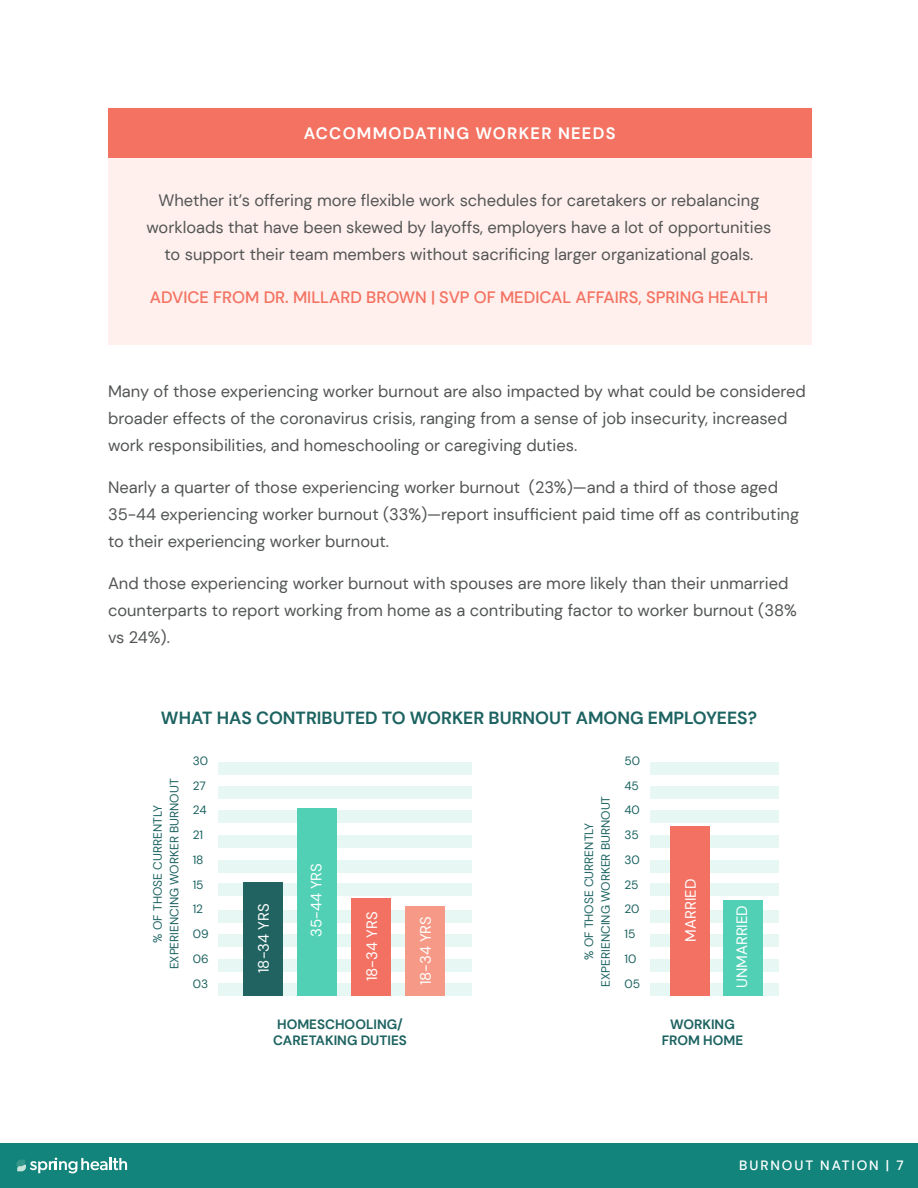
<style>
.page{position:relative;width:918px;height:1188px;background:#fff}
.page>*{position:absolute;margin:0;border:0;box-sizing:border-box;transform-origin:0 0}
.t1{font:700 17.55px "DM Sans";color:#1c6361}
.Paragraph_Style_1{font:16.5px/27px "DM Sans";color:#535555}
.Tip_Body{font:16.5px/27px "DM Sans";color:#535555;text-align:center}
.Tip_Body-2{font:500 16.5px "DM Sans";color:#f37261}
.Tip_Header{font:700 16.5px "DM Sans";letter-spacing:.075em;color:#fff}
.t2{font:15px "DM Sans";color:#fff}
.t3{font:700 13.5px/16.5px "DM Sans";color:#1c6361}
.t4{font:500 13.5px "DM Sans";letter-spacing:.14em;color:#fff}
.t5{font:12px/16.5px "DM Sans";color:#1c6361;text-align:center}
</style>
<div class="page">
<div style="left:0;top:1143px;width:918px;height:45px;background:#12847c"></div>
<svg style="left:16px;top:1158px;width:111px;height:15px"></svg>
<div style="left:108px;top:108px;width:703px;height:237px;background:#fff0ee"></div>
<div style="left:108px;top:108px;width:703px;height:49px;background:#f37261"></div>
<div style="left:218px;top:984px;width:254px;height:12px;background:#e7f8f4"></div>
<div style="left:218px;top:935px;width:254px;height:12px;background:#e7f8f4"></div>
<div style="left:218px;top:959px;width:254px;height:12px;background:#e7f8f4"></div>
<div style="left:218px;top:910px;width:254px;height:13px;background:#e7f8f4"></div>
<div style="left:218px;top:884px;width:254px;height:12px;background:#e7f8f4"></div>
<div style="left:218px;top:860px;width:254px;height:13px;background:#e7f8f4"></div>
<div style="left:218px;top:835px;width:254px;height:13px;background:#e7f8f4"></div>
<div style="left:218px;top:787px;width:254px;height:12px;background:#e7f8f4"></div>
<div style="left:218px;top:811px;width:254px;height:12px;background:#e7f8f4"></div>
<div style="left:218px;top:762px;width:254px;height:12px;background:#e7f8f4"></div>
<div style="left:297px;top:809px;width:40px;height:187px;background:#51d0b5"></div>
<div style="left:243px;top:882px;width:39px;height:114px;background:#206361"></div>
<div style="left:351px;top:898px;width:40px;height:98px;background:#f37162"></div>
<div style="left:405px;top:907px;width:40px;height:89px;background:#f69986"></div>
<div style="left:650px;top:984px;width:128px;height:12px;background:#e7f8f4"></div>
<div style="left:650px;top:935px;width:128px;height:12px;background:#e7f8f4"></div>
<div style="left:650px;top:959px;width:128px;height:12px;background:#e7f8f4"></div>
<div style="left:650px;top:910px;width:128px;height:13px;background:#e7f8f4"></div>
<div style="left:650px;top:884px;width:128px;height:12px;background:#e7f8f4"></div>
<div style="left:650px;top:860px;width:128px;height:13px;background:#e7f8f4"></div>
<div style="left:650px;top:835px;width:128px;height:13px;background:#e7f8f4"></div>
<div style="left:650px;top:787px;width:128px;height:12px;background:#e7f8f4"></div>
<div style="left:650px;top:811px;width:128px;height:12px;background:#e7f8f4"></div>
<div style="left:650px;top:762px;width:128px;height:12px;background:#e7f8f4"></div>
<div style="left:723px;top:900px;width:40px;height:96px;background:#51d0b5"></div>
<div style="left:670px;top:827px;width:40px;height:169px;background:#f37162"></div>
<p class="Tip_Header" style="left:304px;top:123px;width:313px">ACCOMMODATING WORKER NEEDS</p>
<p class="Tip_Body" style="left:147px;top:187px;width:626px">Whether it’s offering more flexible work schedules for caretakers or rebalancing workloads that have been skewed by layoffs, employers have a lot of opportunities to support their team members without sacrificing larger organizational goals.</p>
<p class="Tip_Body-2" style="left:150px;top:287px;width:620px">ADVICE FROM DR. MILLARD BROWN | SVP OF MEDICAL AFFAIRS, SPRING HEALTH</p>
<p class="Paragraph_Style_1" style="left:108px;top:378px;width:699px">Many of those experiencing worker burnout are also impacted by what could be considered broader effects of the coronavirus crisis, ranging from a sense of job insecurity, increased work responsibilities, and homeschooling or caregiving duties.</p>
<p class="Paragraph_Style_1" style="left:108px;top:474px;width:693px">Nearly a quarter of those experiencing worker burnout (23%)—and a third of those aged<br>35-44 experiencing worker burnout (33%)—report insufficient paid time off as contributing to their experiencing worker burnout.</p>
<p class="Paragraph_Style_1" style="left:108px;top:570px;width:690px">And those experiencing worker burnout with spouses are more likely than their unmarried counterparts to report working from home as a contributing factor to worker burnout (38% vs 24%).</p>
<p class="t1" style="left:161px;top:707px;width:598px">WHAT HAS CONTRIBUTED TO WORKER BURNOUT AMONG EMPLOYEES?</p>
<p class="t5" style="left:149px;top:969px;width:192px;rotate:-90deg">% OF THOSE CURRENTLY<br>EXPERIENCING WORKER BURNOUT</p>
<p class="t5" style="left:193px;top:752px;width:17px">30</p>
<p class="t5" style="left:193px;top:777px;width:15px">27</p>
<p class="t5" style="left:193px;top:802px;width:15px">24</p>
<p class="t5" style="left:193px;top:827px;width:12px">21</p>
<p class="t5" style="left:193px;top:851px;width:12px">18</p>
<p class="t5" style="left:193px;top:876px;width:12px">15</p>
<p class="t5" style="left:193px;top:901px;width:12px">12</p>
<p class="t5" style="left:193px;top:926px;width:17px">09</p>
<p class="t5" style="left:193px;top:950px;width:17px">06</p>
<p class="t5" style="left:193px;top:975px;width:17px">03</p>
<p class="t2" style="left:307px;top:937px;width:76px;rotate:-90deg">35-44 YRS</p>
<p class="t2" style="left:254px;top:973px;width:71px;rotate:-90deg">18-34 YRS</p>
<p class="t2" style="left:363px;top:981px;width:71px;rotate:-90deg">18-34 YRS</p>
<p class="t2" style="left:416px;top:985px;width:71px;rotate:-90deg">18-34 YRS</p>
<p class="t3" style="left:273px;top:1016px;width:135px">HOMESCHOOLING/<br>CARETAKING DUTIES</p>
<p class="t5" style="left:581px;top:987px;width:192px;rotate:-90deg">% OF THOSE CURRENTLY<br>EXPERIENCING WORKER BURNOUT</p>
<p class="t5" style="left:624px;top:752px;width:17px">50</p>
<p class="t5" style="left:624px;top:777px;width:16px">45</p>
<p class="t5" style="left:624px;top:802px;width:17px">40</p>
<p class="t5" style="left:624px;top:827px;width:16px">35</p>
<p class="t5" style="left:624px;top:851px;width:17px">30</p>
<p class="t5" style="left:624px;top:876px;width:16px">25</p>
<p class="t5" style="left:624px;top:901px;width:17px">20</p>
<p class="t5" style="left:624px;top:926px;width:12px">15</p>
<p class="t5" style="left:624px;top:950px;width:13px">10</p>
<p class="t5" style="left:624px;top:975px;width:17px">05</p>
<p class="t2" style="left:681px;top:942px;width:64px;rotate:-90deg">MARRIED</p>
<p class="t2" style="left:733px;top:988px;width:85px;rotate:-90deg">UNMARRIED</p>
<p class="t3" style="left:670px;top:1016px;width:66px">WORKING</p>
<p class="t3" style="left:662px;top:1032px;width:83px">FROM HOME</p>
<p class="t4" style="left:739px;top:1157px;width:166px">BURNOUT NATION | 7</p>
</div>
